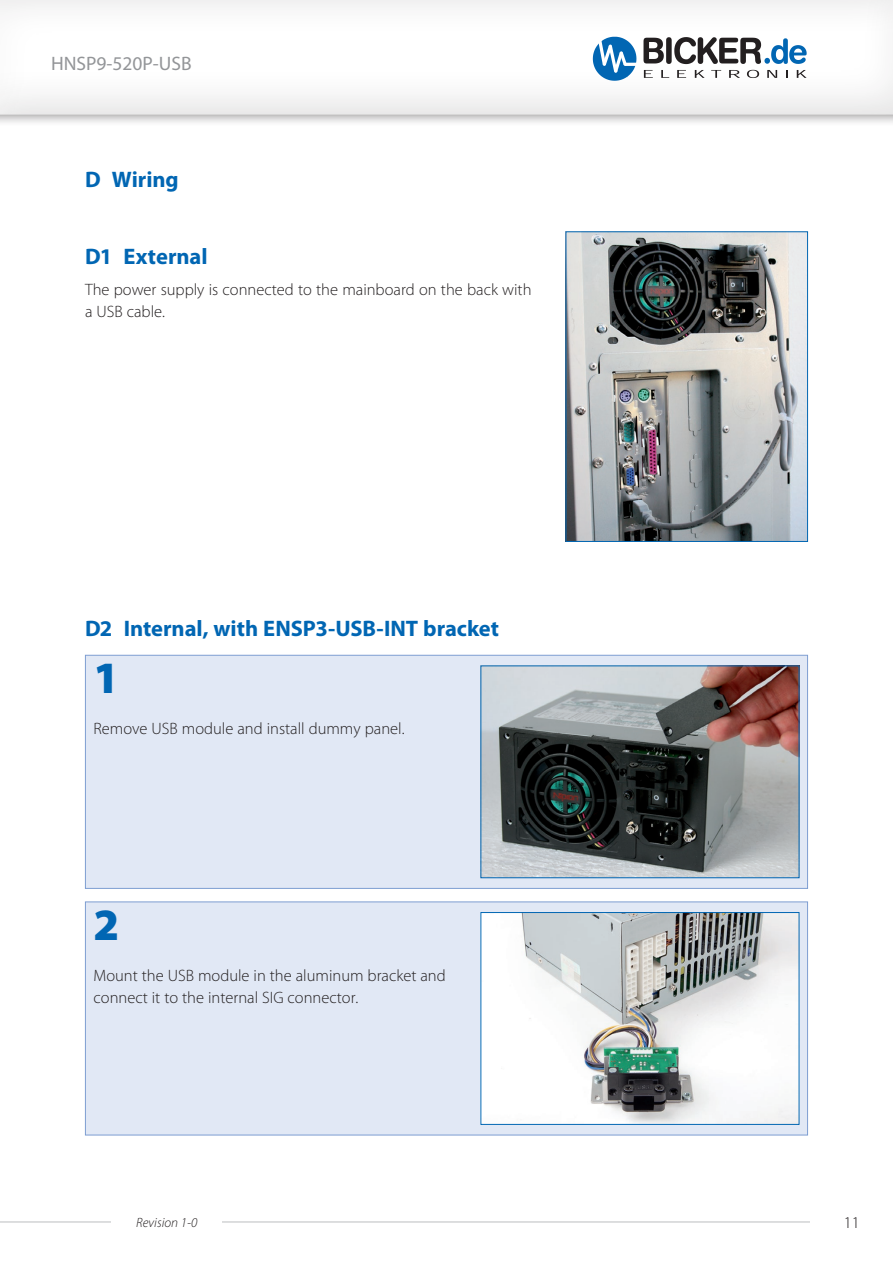
<style>
.page{position:relative;width:893px;height:1263px;background:#fff}
.page>*{position:absolute;margin:0;border:0;box-sizing:border-box;transform-origin:0 0}
.t1{font:900 45px "Myriad Pro";color:#0166b3}
.t2{font:700 22.5px "Myriad Pro";letter-spacing:-.005em;color:#0166b3}
.t3{font:19.5px "Myriad Pro";color:#939598}
.t4{font:300 16.5px/21.8px "Myriad Pro";color:#231f20}
.t5{font:italic 300 13.5px "Myriad Pro";color:#231f20}
</style>
<div class="page">
<div style="left:0;top:0;width:893px;height:127px;background:#231f20;opacity:.5"></div>
<div style="left:0;top:0;width:893px;height:116px;background:#231f20;opacity:.25"></div>
<svg style="left:593px;top:37px;width:214px;height:44px"></svg>
<hr style="left:0;top:1221px;width:829px;height:1px;background:#bcbdc0">
<div style="left:112px;top:1180px;width:110px;height:83px;background:#fff"></div>
<div style="left:810px;top:1180px;width:83px;height:83px;background:#fff"></div>
<img style="left:568px;top:233px;width:238px;height:307px">
<div style="left:566px;top:231px;width:242px;height:311px;border:1px solid #0166b3"></div>
<div style="left:85px;top:655px;width:723px;height:234px;background:#e1e8f5;border:1px solid #7e9ed2"></div>
<div style="left:85px;top:901px;width:723px;height:234px;background:#e1e8f5;border:1px solid #7e9ed2"></div>
<img style="left:482px;top:667px;width:315px;height:209px">
<div style="left:480px;top:665px;width:319px;height:213px;border:1px solid #0166b3"></div>
<img style="left:482px;top:914px;width:315px;height:209px">
<div style="left:480px;top:912px;width:319px;height:213px;border:1px solid #0166b3"></div>
<p class="t3" style="left:51px;top:51px;width:142px">HNSP9-520P-USB</p>
<h2 class="t2" style="left:85px;top:165px;width:95px">D Wiring</h2>
<h2 class="t2" style="left:85px;top:242px;width:124px">D1 External</h2>
<p class="t4" style="left:85px;top:278px;width:448px">The power supply is connected to the mainboard on the back with a USB cable.</p>
<h2 class="t2" style="left:85px;top:613px;width:415px">D2 Internal, with ENSP3-USB-INT bracket</h2>
<h1 class="t1" style="left:94px;top:648px;width:27px">1</h1>
<p class="t4" style="left:94px;top:718px;width:312px">Remove USB module and install dummy panel.</p>
<h1 class="t1" style="left:94px;top:894px;width:27px">2</h1>
<p class="t4" style="left:94px;top:964px;width:354px">Mount the USB module in the aluminum bracket and connect it to the internal SIG connector.</p>
<p class="t5" style="left:136px;top:1214px;width:63px">Revision 1-0</p>
<p class="t4" style="left:844px;top:1211px;width:18px">11</p>
</div>
